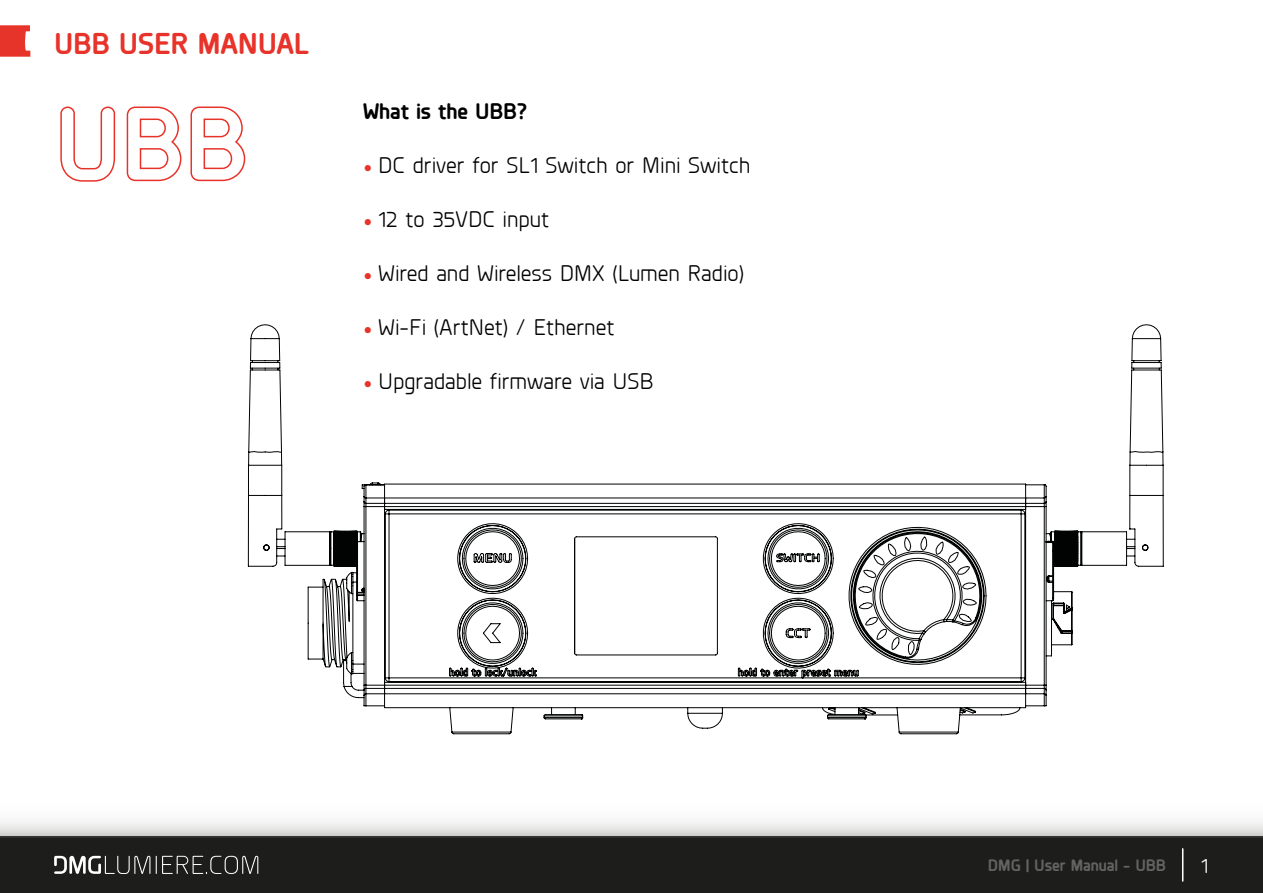
<style>
.page{position:relative;width:1263px;height:893px;background:#fff}
.page>*{position:absolute;margin:0;border:0;box-sizing:border-box;transform-origin:0 0}
.t1{font:700 30px "Planer";color:#e7332a}
.t2{font:22.5px "Planer";color:#000}
.t3{font:700 22.5px "Planer";color:#000}
.t4{font:21px "Planer";color:#fff}
.t5{font:700 16.5px "Planer";color:#646363}
.s1{font-family:"Lato";font-size:16.5px;color:#e7332a}
</style>
<div class="page">
<div style="left:0;top:837px;width:1263px;height:56px;background:#1d1d1b"></div>
<hr style="left:1182px;top:849px;width:1px;height:32px;background:#fff">
<svg style="left:0;top:821px;width:1263px;height:16px"></svg>
<svg style="left:156px;top:856px;width:102px;height:18px"></svg>
<svg style="left:54px;top:856px;width:96px;height:18px"></svg>
<svg style="left:0;top:25px;width:30px;height:32px"></svg>
<svg style="left:248px;top:324px;width:916px;height:410px"></svg>
<svg style="left:60px;top:106px;width:56px;height:76px"></svg>
<svg style="left:126px;top:106px;width:56px;height:76px"></svg>
<svg style="left:190px;top:106px;width:56px;height:76px"></svg>
<h1 class="t1" style="left:54px;top:22px;width:257px">UBB USER MANUAL</h1>
<p class="t3" style="left:363px;top:95px;width:166px">What is the UBB?</p>
<p class="t2" style="left:363px;top:150px;width:389px"><span class="s1">•</span> DC driver for SL1 Switch or Mini Switch</p>
<p class="t2" style="left:363px;top:204px;width:188px"><span class="s1">•</span> 12 to 35VDC input</p>
<p class="t2" style="left:363px;top:258px;width:383px"><span class="s1">•</span> Wired and Wireless DMX (Lumen Radio)</p>
<p class="t2" style="left:363px;top:312px;width:253px"><span class="s1">•</span> Wi-Fi (ArtNet) / Ethernet</p>
<p class="t2" style="left:363px;top:366px;width:292px"><span class="s1">•</span> Upgradable firmware via USB</p>
<p class="t5" style="left:988px;top:853px;width:180px">DMG | User Manual - UBB</p>
<p class="t4" style="left:1201px;top:852px;width:9px">1</p>
</div>
